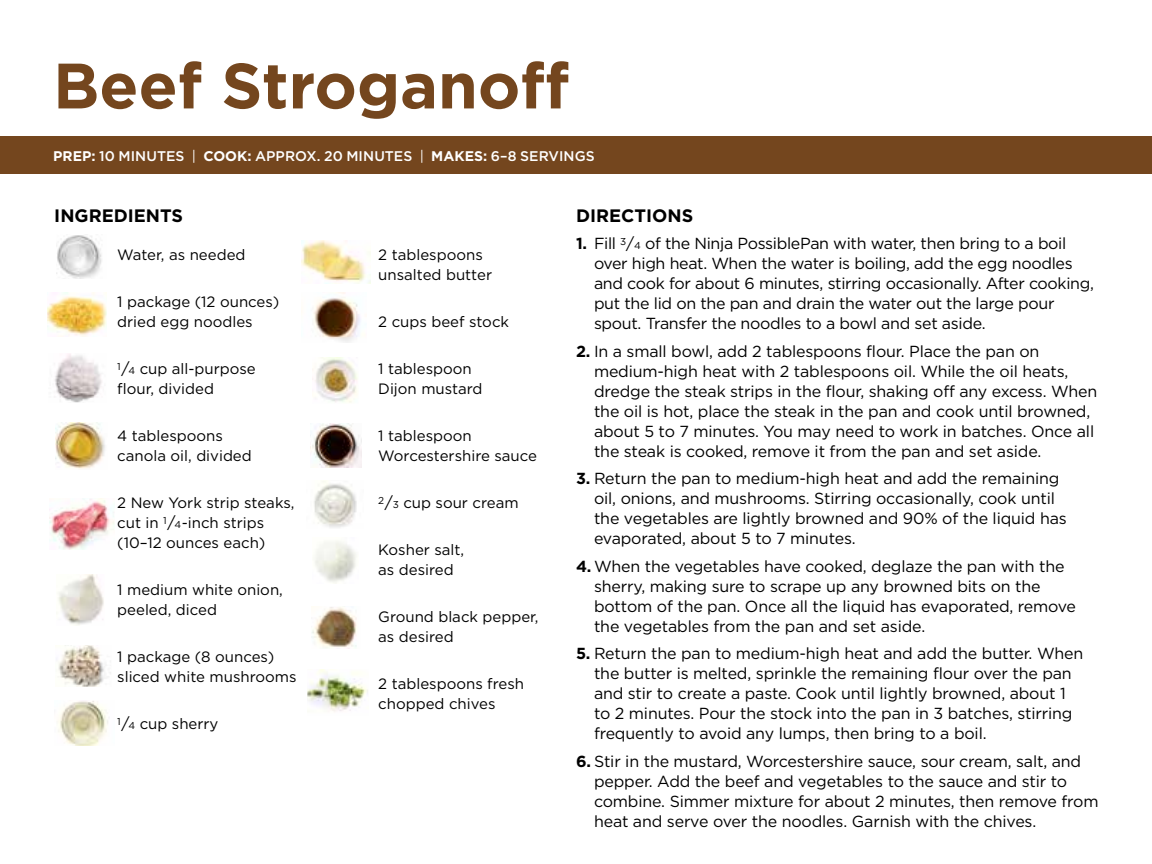
<style>
.page{position:relative;width:1152px;height:864px;background:#fff}
.page>*{position:absolute;margin:0;border:0;box-sizing:border-box;transform-origin:0 0}
.t1{font:700 64px "Gotham";color:#74461e}
.t2{font:700 18px "Gotham";color:#000}
.t3{font:16px/20px "Gotham";letter-spacing:-.01em;color:#000}
.t4{font:15px/20px "Gotham";color:#000}
.t5{font:500 14px "Gotham";letter-spacing:.005em;color:#fff}
.s1{font-weight:700}
.s2{font-weight:400}
.s3{font-size:16px}
.s4{font-size:10px}
</style>
<div class="page">
<div style="left:0;top:136px;width:1152px;height:38px;background:#74461e"></div>
<img style="left:56px;top:422px;width:49px;height:47px">
<img style="left:50px;top:498px;width:64px;height:51px">
<img style="left:312px;top:357px;width:46px;height:46px">
<img style="left:310px;top:423px;width:52px;height:44px">
<img style="left:48px;top:292px;width:58px;height:44px">
<img style="left:315px;top:541px;width:42px;height:42px">
<img style="left:307px;top:669px;width:61px;height:43px">
<img style="left:58px;top:575px;width:46px;height:50px">
<img style="left:58px;top:645px;width:53px;height:42px">
<img style="left:57px;top:701px;width:51px;height:44px">
<img style="left:312px;top:607px;width:45px;height:41px">
<img style="left:314px;top:480px;width:43px;height:48px">
<img style="left:54px;top:354px;width:48px;height:48px">
<img style="left:57px;top:235px;width:45px;height:44px">
<img style="left:301px;top:241px;width:69px;height:43px">
<img style="left:313px;top:293px;width:47px;height:49px">
<h1 class="t1" style="left:53px;top:43px;width:518px">Beef Stroganoff</h1>
<p class="t5" style="left:53px;top:147px;width:543px"><span class="s1">PREP:</span> 10 MINUTES <span class="s2">|</span> <span class="s1">COOK:</span> APPROX. 20 MINUTES <span class="s2">|</span> <span class="s1">MAKES:</span> 6–8 SERVINGS</p>
<p class="t2" style="left:54px;top:204px;width:130px">INGREDIENTS</p>
<p class="t4" style="left:117px;top:245px;width:130px">Water, as needed</p>
<p class="t4" style="left:117px;top:292px;width:163px">1 package (12 ounces) dried egg noodles</p>
<p class="t4" style="left:117px;top:359px;width:140px"><sup>1</sup><span class="s3">/</span><span class="s4">4</span> cup all-purpose flour, divided</p>
<p class="t4" style="left:117px;top:426px;width:136px">4 tablespoons canola oil, divided</p>
<p class="t4" style="left:117px;top:493px;width:179px">2 New York strip steaks, cut in <sup>1</sup><span class="s3">/</span><span class="s4">4</span>-inch strips (10–12 ounces each)</p>
<p class="t4" style="left:117px;top:580px;width:167px">1 medium white onion, peeled, diced</p>
<p class="t4" style="left:117px;top:647px;width:181px">1 package (8 ounces) sliced white mushrooms</p>
<p class="t4" style="left:117px;top:714px;width:103px"><sup>1</sup><span class="s3">/</span><span class="s4">4</span> cup sherry</p>
<p class="t4" style="left:378px;top:245px;width:115px">2 tablespoons unsalted butter</p>
<p class="t4" style="left:378px;top:312px;width:132px">2 cups beef stock</p>
<p class="t4" style="left:378px;top:359px;width:106px">1 tablespoon<br>Dijon mustard</p>
<p class="t4" style="left:378px;top:426px;width:160px">1 tablespoon<br>Worcestershire sauce</p>
<p class="t4" style="left:378px;top:493px;width:142px"><sup>2</sup><span class="s3">/</span><span class="s4">3</span> cup sour cream</p>
<p class="t4" style="left:378px;top:540px;width:88px">Kosher salt, as desired</p>
<p class="t4" style="left:378px;top:607px;width:162px">Ground black pepper, as desired</p>
<p class="t4" style="left:378px;top:674px;width:147px">2 tablespoons fresh chopped chives</p>
<p class="t2" style="left:576px;top:204px;width:119px">DIRECTIONS</p>
<p class="t3" style="left:594px;top:233px;width:502px;text-indent:-18px"><span class="s1">1.</span> Fill <sup>3</sup>/<span class="s4">4</span> of the Ninja PossiblePan with water, then bring to a boil over high heat. When the water is boiling, add the egg noodles and cook for about 6 minutes, stirring occasionally. After cooking, put the lid on the pan and drain the water out the large pour spout. Transfer the noodles to a bowl and set aside.</p>
<p class="t3" style="left:594px;top:341px;width:505px;text-indent:-18px"><span class="s1">2.</span> In a small bowl, add 2 tablespoons flour. Place the pan on medium-high heat with 2 tablespoons oil. While the oil heats, dredge the steak strips in the flour, shaking off any excess. When the oil is hot, place the steak in the pan and cook until browned, about 5 to 7 minutes. You may need to work in batches. Once all the steak is cooked, remove it from the pan and set aside.</p>
<p class="t3" style="left:594px;top:468px;width:474px;text-indent:-18px"><span class="s1">3.</span> Return the pan to medium-high heat and add the remaining oil, onions, and mushrooms. Stirring occasionally, cook until the vegetables are lightly browned and 90% of the liquid has evaporated, about 5 to 7 minutes.</p>
<p class="t3" style="left:594px;top:556px;width:484px;text-indent:-18px"><span class="s1">4.</span> When the vegetables have cooked, deglaze the pan with the sherry, making sure to scrape up any browned bits on the bottom of the pan. Once all the liquid has evaporated, remove the vegetables from the pan and set aside.</p>
<p class="t3" style="left:594px;top:643px;width:491px;text-indent:-18px"><span class="s1">5.</span> Return the pan to medium-high heat and add the butter. When the butter is melted, sprinkle the remaining flour over the pan and stir to create a paste. Cook until lightly browned, about 1 to 2 minutes. Pour the stock into the pan in 3 batches, stirring frequently to avoid any lumps, then bring to a boil.</p>
<p class="t3" style="left:594px;top:751px;width:506px;text-indent:-18px"><span class="s1">6.</span> Stir in the mustard, Worcestershire sauce, sour cream, salt, and pepper. Add the beef and vegetables to the sauce and stir to combine. Simmer mixture for about 2 minutes, then remove from heat and serve over the noodles. Garnish with the chives.</p>
</div>
